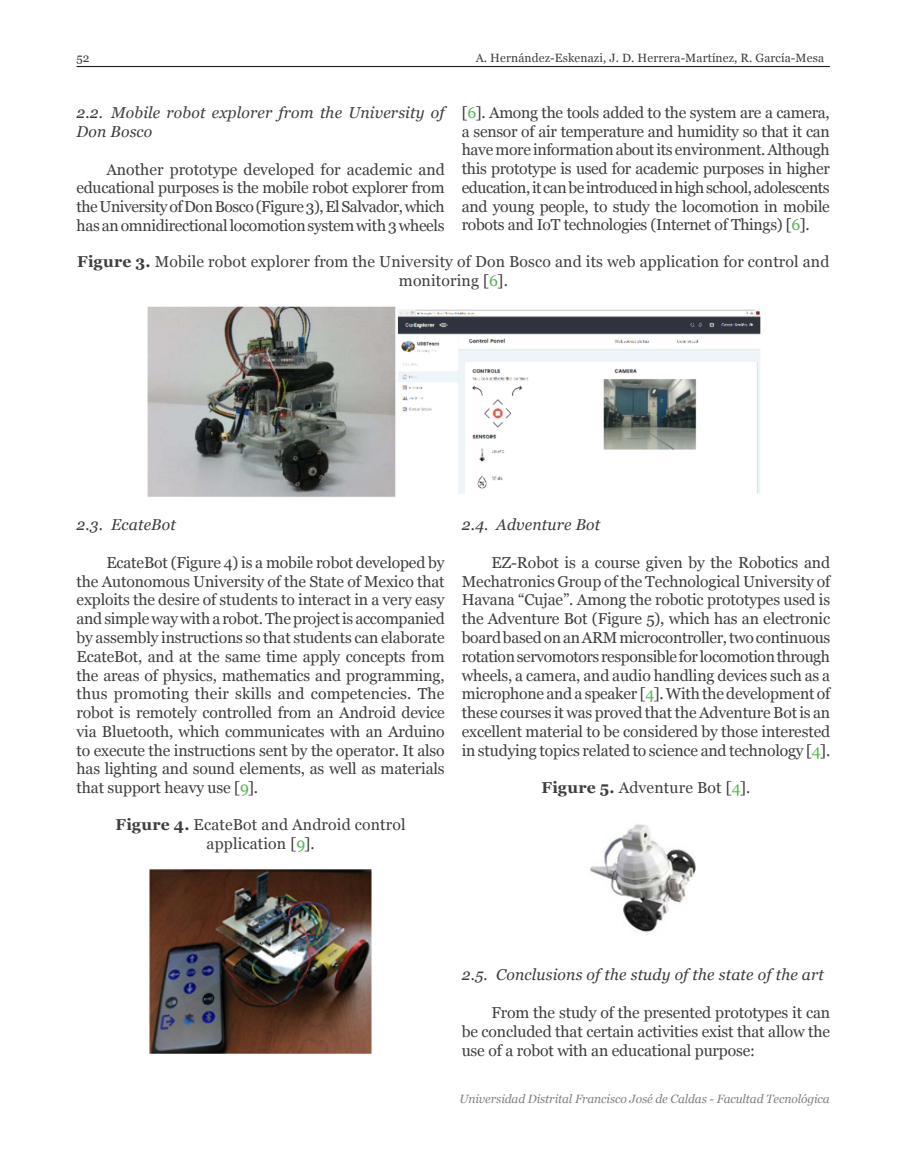
<style>
.page{position:relative;width:915px;height:1149px;background:#fff}
.page>*{position:absolute;margin:0;border:0;box-sizing:border-box;transform-origin:0 0}
.TXT-General{font:15.75px/18.8px "Georgia";letter-spacing:-.01em;color:#3e3e3f;text-align:justify}
.Figura{font:15.75px/18.8px "Georgia";letter-spacing:.01em;color:#3e3e3f;text-align:center}
.Titulos_NUM_1_1{font:italic 15.75px/18.9px "Georgia";letter-spacing:.01em;color:#3e3e3f}
.t1{font:italic 12px "Georgia";letter-spacing:-.01em;color:#808285}
.t2{font:12px "Georgia";letter-spacing:.01em;color:#3e3e3f}
.s1{color:#56b455}
.s2{font-weight:700}
</style>
<div class="page">
<hr style="left:77px;top:66px;width:752px;height:1px;background:#231f20">
<img style="left:149px;top:869px;width:223px;height:184px">
<img style="left:590px;top:824px;width:106px;height:109px">
<img style="left:147px;top:306px;width:614px;height:191px">
<p class="t2" style="left:77px;top:49px;width:14px">52</p>
<p class="t2" style="left:475px;top:49px;width:350px">A. Hernández-Eskenazi, J. D. Herrera-Martínez, R. García-Mesa</p>
<p class="Titulos_NUM_1_1" style="left:77px;top:102px;width:369px">2.2. Mobile robot explorer from the University of<br>Don Bosco</p>
<p class="TXT-General" style="left:77px;top:159px;width:369px;text-indent:30px">Another prototype developed for academic and educational purposes is the mobile robot explorer from the University of Don Bosco (Figure 3), El Salvador, which has an omnidirectional locomotion system with 3 wheels</p>
<p class="TXT-General" style="left:461px;top:102px;width:369px">[<span class="s1">6</span>]. Among the tools added to the system are a camera, a sensor of air temperature and humidity so that it can have more information about its environment. Although this prototype is used for academic purposes in higher education, it can be introduced in high school, adolescents and young people, to study the locomotion in mobile robots and IoT technologies (Internet of Things) [<span class="s1">6</span>].</p>
<p class="Figura" style="left:77px;top:251px;width:753px"><span class="s2">Figure 3.</span> Mobile robot explorer from the University of Don Bosco and its web application for control and monitoring [<span class="s1">6</span>].</p>
<p class="Titulos_NUM_1_1" style="left:77px;top:514px;width:101px">2.3. EcateBot</p>
<p class="TXT-General" style="left:77px;top:552px;width:369px;text-indent:30px">EcateBot (Figure 4) is a mobile robot developed by the Autonomous University of the State of Mexico that exploits the desire of students to interact in a very easy and simple way with a robot. The project is accompanied by assembly instructions so that students can elaborate EcateBot, and at the same time apply concepts from the areas of physics, mathematics and programming, thus promoting their skills and competencies. The robot is remotely controlled from an Android device via Bluetooth, which communicates with an Arduino to execute the instructions sent by the operator. It also has lighting and sound elements, as well as materials that support heavy use [<span class="s1">9</span>].</p>
<p class="Figura" style="left:116px;top:814px;width:291px"><span class="s2">Figure 4.</span> EcateBot and Android control application [<span class="s1">9</span>].</p>
<p class="Titulos_NUM_1_1" style="left:461px;top:514px;width:140px">2.4. Adventure Bot</p>
<p class="TXT-General" style="left:461px;top:552px;width:370px;text-indent:30px">EZ-Robot is a course given by the Robotics and Mechatronics Group of the Technological University of Havana “Cujae”. Among the robotic prototypes used is the Adventure Bot (Figure 5), which has an electronic board based on an ARM microcontroller, two continuous rotation servomotors responsible for locomotion through wheels, a camera, and audio handling devices such as a microphone and a speaker [<span class="s1">4</span>]. With the development of these courses it was proved that the Adventure Bot is an excellent material to be considered by those interested in studying topics related to science and technology [<span class="s1">4</span>].</p>
<p class="Figura" style="left:541px;top:777px;width:210px"><span class="s2">Figure 5.</span> Adventure Bot [<span class="s1">4</span>].</p>
<p class="Titulos_NUM_1_1" style="left:461px;top:964px;width:363px">2.5. Conclusions of the study of the state of the art</p>
<p class="TXT-General" style="left:461px;top:1002px;width:370px;text-indent:30px">From the study of the presented prototypes it can be concluded that certain activities exist that allow the use of a robot with an educational purpose:</p>
<p class="t1" style="left:459px;top:1089px;width:371px">Universidad Distrital Francisco José de Caldas - Facultad Tecnológica</p>
</div>
